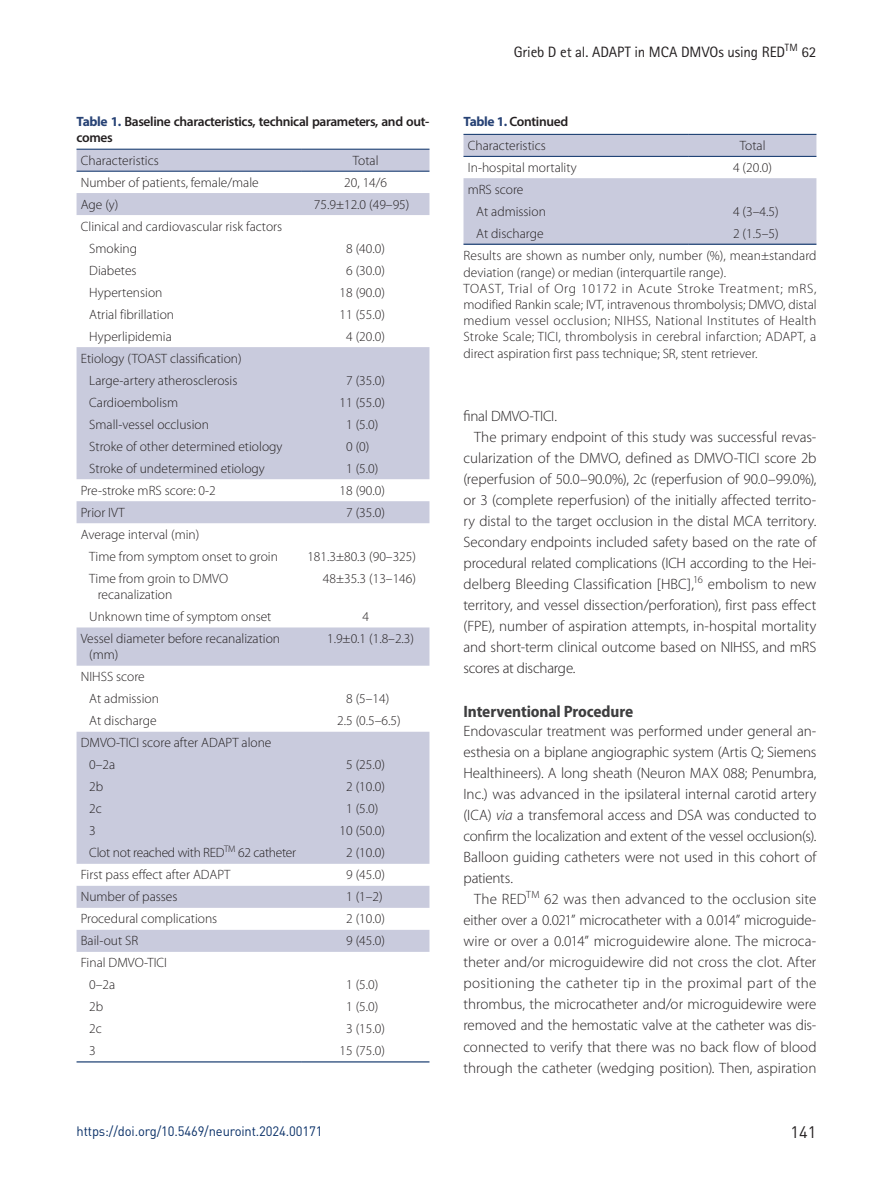
<style>
.page{position:relative;width:893px;height:1191px;background:#fff}
.page>*{position:absolute;margin:0;border:0;box-sizing:border-box;transform-origin:0 0}
.t1{font:700 semi-condensed 16.5px "Myriad Pro";letter-spacing:-.005em;color:#3e3e3f}
.t2{font:16.5px "DIN Pro";color:#231f20}
.t3{font:300 15px/21px "Myriad Pro";color:#231f20;text-align:justify}
.t4{font:15px "Rotis Sans Serif Std";letter-spacing:-.01em;color:#231f20}
.t5{font:300 13.5px/22px "Myriad Pro";color:#231f20}
.t6{font:600 13.5px/16.2px "Myriad Pro";letter-spacing:-.025em;color:#231f20}
.t7{font:13.5px "DIN Pro";letter-spacing:-.01em;color:#072e66;scale:.96 1}
.t8{font:300 13.5px "Myriad Pro";letter-spacing:-.02em;color:#231f20}
.s1{font-weight:700;color:#274275}
.s2{font-style:italic}
</style>
<div class="page">
<svg style="left:77px;top:150px;width:352px;height:802px;fill:#c9cbdd"></svg>
<hr style="left:77px;top:149px;width:225px;height:1px;background:#072e66">
<hr style="left:302px;top:149px;width:127px;height:1px;background:#072e66">
<hr style="left:77px;top:171px;width:225px;height:1px;background:#072e66">
<hr style="left:302px;top:171px;width:127px;height:1px;background:#072e66">
<hr style="left:302px;top:1061px;width:127px;height:1px;background:#072e66">
<hr style="left:77px;top:1061px;width:225px;height:1px;background:#072e66">
<svg style="left:463px;top:135px;width:353px;height:109px"></svg>
<hr style="left:463px;top:134px;width:226px;height:1px;background:#072e66">
<hr style="left:689px;top:134px;width:127px;height:1px;background:#072e66">
<hr style="left:463px;top:156px;width:226px;height:1px;background:#072e66">
<hr style="left:689px;top:156px;width:127px;height:1px;background:#072e66">
<hr style="left:463px;top:244px;width:226px;height:1px;background:#072e66">
<hr style="left:689px;top:244px;width:127px;height:1px;background:#072e66">
<p class="t6" style="left:77px;top:113px;width:354px"><span class="s1">Table 1.</span> Baseline characteristics, technical parameters, and out&shy;comes</p>
<p class="t5" style="left:81px;top:149px;width:79px">Characteristics</p>
<p class="t5" style="left:353px;top:149px;width:27px">Total</p>
<p class="t5" style="left:81px;top:171px;width:179px">Number of patients, female/male</p>
<p class="t5" style="left:344px;top:171px;width:44px">20, 14/6</p>
<p class="t5" style="left:81px;top:193px;width:39px">Age (y)</p>
<p class="t5" style="left:314px;top:193px;width:97px">75.9±12.0 (49–95)</p>
<p class="t5" style="left:89px;top:215px;width:194px;text-indent:-9px">Clinical and cardiovascular risk factors<br>Smoking</p>
<p class="t5" style="left:346px;top:237px;width:40px">8 (40.0)</p>
<p class="t5" style="left:89px;top:259px;width:49px">Diabetes</p>
<p class="t5" style="left:346px;top:259px;width:40px">6 (30.0)</p>
<p class="t5" style="left:89px;top:281px;width:75px">Hypertension</p>
<p class="t5" style="left:340px;top:281px;width:47px">18 (90.0)</p>
<p class="t5" style="left:89px;top:303px;width:86px">Atrial fibrillation</p>
<p class="t5" style="left:340px;top:303px;width:47px">11 (55.0)</p>
<p class="t5" style="left:89px;top:325px;width:84px">Hyperlipidemia</p>
<p class="t5" style="left:346px;top:325px;width:40px">4 (20.0)</p>
<p class="t5" style="left:81px;top:347px;width:162px;text-align:center">Etiology (TOAST classification)<br>Large-artery atherosclerosis</p>
<p class="t5" style="left:346px;top:369px;width:40px">7 (35.0)</p>
<p class="t5" style="left:89px;top:391px;width:90px">Cardioembolism</p>
<p class="t5" style="left:340px;top:391px;width:47px">11 (55.0)</p>
<p class="t5" style="left:89px;top:413px;width:121px">Small-vessel occlusion</p>
<p class="t5" style="left:346px;top:413px;width:34px">1 (5.0)</p>
<p class="t5" style="left:89px;top:435px;width:195px">Stroke of other determined etiology</p>
<p class="t5" style="left:346px;top:435px;width:25px">0 (0)</p>
<p class="t5" style="left:89px;top:457px;width:177px">Stroke of undetermined etiology</p>
<p class="t5" style="left:346px;top:457px;width:34px">1 (5.0)</p>
<p class="t5" style="left:81px;top:479px;width:137px">Pre-stroke mRS score: 0-2</p>
<p class="t5" style="left:340px;top:479px;width:47px">18 (90.0)</p>
<p class="t5" style="left:81px;top:501px;width:46px">Prior IVT</p>
<p class="t5" style="left:346px;top:501px;width:40px">7 (35.0)</p>
<p class="t5" style="left:89px;top:523px;width:190px;text-indent:-9px">Average interval (min)<br>Time from symptom onset to groin</p>
<p class="t5" style="left:307px;top:545px;width:110px">181.3±80.3 (90–325)</p>
<p class="t5" style="left:98px;top:570px;width:132px;line-height:16.2px;text-indent:-9px">Time from groin to DMVO recanalization</p>
<p class="t5" style="left:323px;top:567px;width:95px">48±35.3 (13–146)</p>
<p class="t5" style="left:89px;top:606px;width:184px">Unknown time of symptom onset</p>
<p class="t5" style="left:362px;top:606px;width:8px">4</p>
<p class="t5" style="left:89px;top:630px;width:192px;line-height:16.2px;text-indent:-9px">Vessel diameter before recanalization (mm)</p>
<p class="t5" style="left:327px;top:628px;width:89px">1.9±0.1 (1.8–2.3)</p>
<p class="t5" style="left:89px;top:666px;width:71px;text-indent:-9px">NIHSS score<br>At admission</p>
<p class="t5" style="left:346px;top:688px;width:45px">8 (5–14)</p>
<p class="t5" style="left:89px;top:710px;width:69px">At discharge</p>
<p class="t5" style="left:337px;top:710px;width:65px">2.5 (0.5–6.5)</p>
<p class="t5" style="left:89px;top:732px;width:184px;text-indent:-9px">DMVO-TICI score after ADAPT alone<br>0–2a</p>
<p class="t5" style="left:346px;top:754px;width:40px">5 (25.0)</p>
<p class="t5" style="left:89px;top:776px;width:16px">2b</p>
<p class="t5" style="left:346px;top:776px;width:40px">2 (10.0)</p>
<p class="t5" style="left:89px;top:798px;width:14px">2c</p>
<p class="t5" style="left:346px;top:798px;width:34px">1 (5.0)</p>
<p class="t5" style="left:89px;top:820px;width:8px">3</p>
<p class="t5" style="left:340px;top:820px;width:47px">10 (50.0)</p>
<p class="t8" style="left:89px;top:845px;width:208px">Clot not reached with RED<sup>TM</sup> 62 catheter</p>
<p class="t5" style="left:346px;top:842px;width:40px">2 (10.0)</p>
<p class="t5" style="left:81px;top:864px;width:151px">First pass effect after ADAPT</p>
<p class="t5" style="left:346px;top:864px;width:40px">9 (45.0)</p>
<p class="t5" style="left:81px;top:886px;width:98px">Number of passes</p>
<p class="t5" style="left:346px;top:886px;width:38px">1 (1–2)</p>
<p class="t5" style="left:81px;top:908px;width:138px">Procedural complications</p>
<p class="t5" style="left:346px;top:908px;width:40px">2 (10.0)</p>
<p class="t5" style="left:81px;top:930px;width:59px">Bail-out SR</p>
<p class="t5" style="left:346px;top:930px;width:40px">9 (45.0)</p>
<p class="t5" style="left:89px;top:952px;width:79px;text-indent:-9px">Final DMVO-TICI<br>0–2a</p>
<p class="t5" style="left:346px;top:974px;width:34px">1 (5.0)</p>
<p class="t5" style="left:89px;top:996px;width:16px">2b</p>
<p class="t5" style="left:346px;top:996px;width:34px">1 (5.0)</p>
<p class="t5" style="left:89px;top:1018px;width:14px">2c</p>
<p class="t5" style="left:346px;top:1018px;width:40px">3 (15.0)</p>
<p class="t5" style="left:89px;top:1040px;width:8px">3</p>
<p class="t5" style="left:340px;top:1040px;width:47px">15 (75.0)</p>
<p class="t7" style="left:77px;top:1122px;width:258px">https://doi.org/10.5469/neuroint.2024.00171</p>
<p class="t4" style="left:514px;top:43px;width:304px">Grieb D et al. ADAPT in MCA DMVOs using RED<sup>TM</sup> 62</p>
<p class="t6" style="left:463px;top:113px;width:106px"><span class="s1">Table 1.</span> Continued</p>
<p class="t5" style="left:468px;top:135px;width:79px">Characteristics</p>
<p class="t5" style="left:740px;top:135px;width:27px">Total</p>
<p class="t5" style="left:468px;top:156px;width:110px">In-hospital mortality</p>
<p class="t5" style="left:733px;top:156px;width:40px">4 (20.0)</p>
<p class="t5" style="left:476px;top:178px;width:71px;text-indent:-9px">mRS score<br>At admission</p>
<p class="t5" style="left:733px;top:200px;width:47px">4 (3–4.5)</p>
<p class="t5" style="left:476px;top:222px;width:69px">At discharge</p>
<p class="t5" style="left:463px;top:222px;width:355px;line-height:22.5px;text-indent:270px">2 (1.5–5)<br>Results are shown as number only, number (%), mean±standard</p>
<p class="t5" style="left:463px;top:264px;width:355px;line-height:16.2px">deviation (range) or median (interquartile range).<br>TOAST, Trial of Org 10172 in Acute Stroke Treatment; mRS, modified Rankin scale; IVT, intravenous thrombolysis; DMVO, distal medium vessel occlusion; NIHSS, National Institutes of Health Stroke Scale; TICI, thrombolysis in cerebral infarction; ADAPT, a direct aspiration first pass technique; SR, stent retriever.</p>
<p class="t3" style="left:463px;top:406px;width:95px">final DMVO-TICI.</p>
<p class="t3" style="left:474px;top:427px;width:344px">The primary endpoint of this study was successful revas-</p>
<p class="t3" style="left:463px;top:448px;width:354px">cularization of the DMVO, defined as DMVO-TICI score 2b</p>
<p class="t3" style="left:463px;top:469px;width:354px">(reperfusion of 50.0–90.0%), 2c (reperfusion of 90.0–99.0%),</p>
<p class="t3" style="left:463px;top:490px;width:354px">or 3 (complete reperfusion) of the initially affected territo-</p>
<p class="t3" style="left:463px;top:511px;width:354px">ry distal to the target occlusion in the distal MCA territory.</p>
<p class="t3" style="left:463px;top:532px;width:354px">Secondary endpoints included safety based on the rate of</p>
<p class="t3" style="left:463px;top:553px;width:354px">procedural related complications (ICH according to the Hei-</p>
<p class="t3" style="left:463px;top:574px;width:354px">delberg Bleeding Classification [HBC],<sup>16</sup> embolism to new</p>
<p class="t3" style="left:463px;top:595px;width:354px">territory, and vessel dissection/perforation), first pass effect</p>
<p class="t3" style="left:463px;top:616px;width:354px">(FPE), number of aspiration attempts, in-hospital mortality</p>
<p class="t3" style="left:463px;top:637px;width:354px">and short-term clinical outcome based on NIHSS, and mRS</p>
<p class="t3" style="left:463px;top:658px;width:114px">scores at discharge.</p>
<p class="t1" style="left:463px;top:700px;width:171px">Interventional Procedure</p>
<p class="t3" style="left:463px;top:721px;width:354px">Endovascular treatment was performed under general an&shy;esthesia on a biplane angiographic system (Artis Q; Siemens Healthineers). A long sheath (Neuron MAX 088; Penumbra, Inc.) was advanced in the ipsilateral internal carotid artery (ICA) <span class="s2">via</span> a transfemoral access and DSA was conducted to confirm the localization and extent of the vessel occlusion(s).<br>Balloon guiding catheters were not used in this cohort of patients.</p>
<p class="t3" style="left:463px;top:889px;width:354px;text-indent:11px">The RED<sup>TM</sup> 62 was then advanced to the occlusion site either over a 0.021” microcatheter with a 0.014” microguide&shy;wire or over a 0.014” microguidewire alone. The microca&shy;theter and/or microguidewire did not cross the clot. After positioning the catheter tip in the proximal part of the thrombus, the microcatheter and/or microguidewire were removed and the hemostatic valve at the catheter was dis&shy;connected to verify that there was no back flow of blood through the catheter (wedging position). Then, aspiration</p>
<p class="t2" style="left:791px;top:1120px;width:27px">141</p>
</div>
